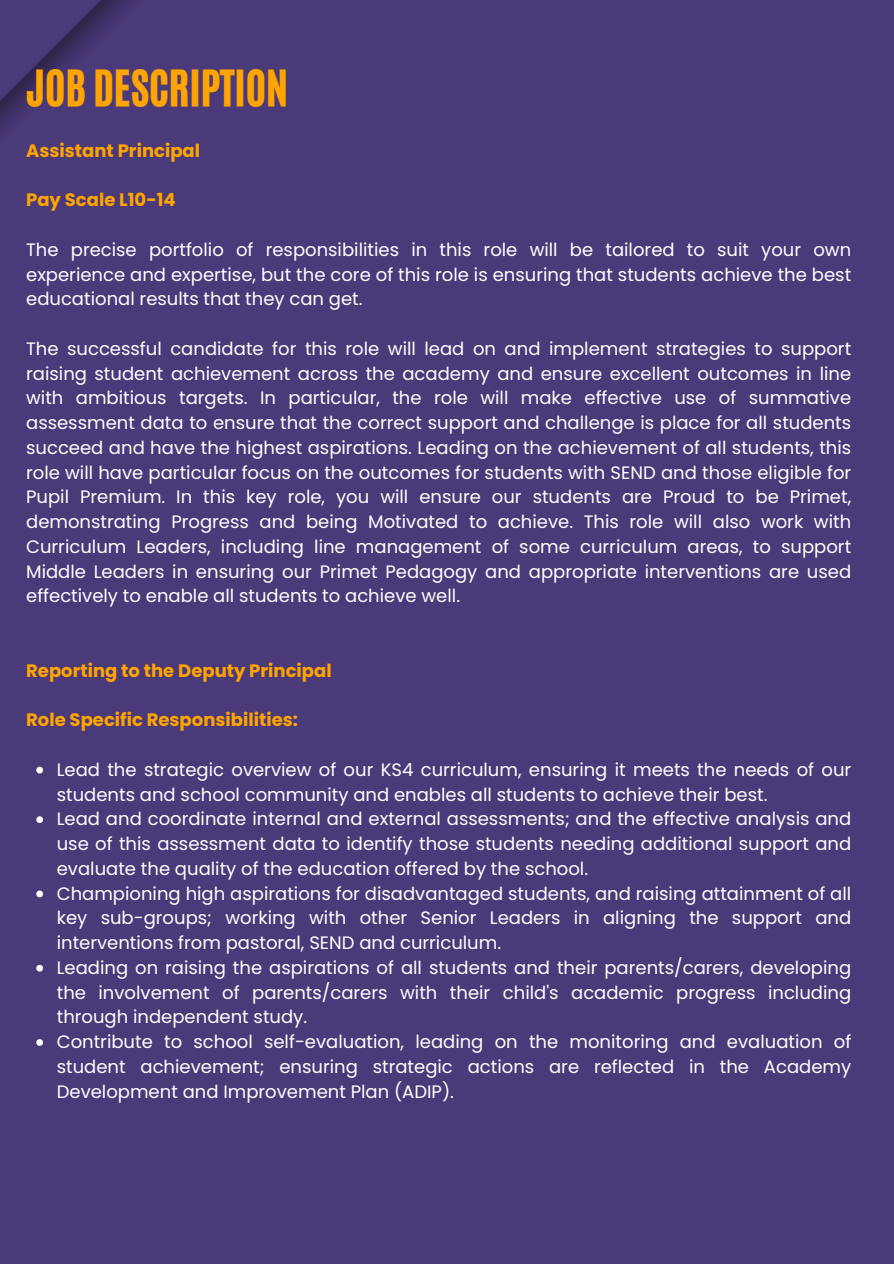
<style>
.page{position:relative;width:894px;height:1264px;background:#fff}
.page>*{position:absolute;margin:0;border:0;box-sizing:border-box;transform-origin:0 0}
.t1{font:41.85px "CA Generated";color:#ffa400}
.t2{font:18px/24.8px "Poppins";color:#fff;text-align:justify}
.t3{font:700 18px "Poppins";color:#ffa400}
</style>
<div class="page">
<div style="left:0;top:0;width:893px;height:1263px;background:#4b3a79"></div>
<img style="left:0;top:0;width:133px;height:133px">
<svg style="left:36px;top:766px;width:7px;height:7px"></svg>
<svg style="left:36px;top:816px;width:7px;height:7px"></svg>
<svg style="left:36px;top:890px;width:7px;height:7px"></svg>
<svg style="left:36px;top:964px;width:7px;height:7px"></svg>
<svg style="left:36px;top:1039px;width:7px;height:6px"></svg>
<p class="t1" style="left:26px;top:58px;width:263px">JOB DESCRIPTION</p>
<p class="t3" style="left:26px;top:138px;width:175px">Assistant Principal</p>
<h1 class="t3" style="left:26px;top:187px;width:151px">Pay Scale L10-14</h1>
<h2 class="t2" style="left:26px;top:237px;width:826px">The precise portfolio of responsibilities in this role will be tailored to suit your own experience and expertise, but the core of this role is ensuring that students achieve the best educational results that they can get.</h2>
<h2 class="t2" style="left:26px;top:336px;width:826px">The successful candidate for this role will lead on and implement strategies to support raising student achievement across the academy and ensure excellent outcomes in line with ambitious targets. In particular, the role will make effective use of summative assessment data to ensure that the correct support and challenge is place for all students succeed and have the highest aspirations. Leading on the achievement of all students, this role will have particular focus on the outcomes for students with SEND and those eligible for Pupil Premium. In this key role, you will ensure our students are Proud to be Primet, demonstrating Progress and being Motivated to achieve. This role will also work with Curriculum Leaders, including line management of some curriculum areas, to support Middle Leaders in ensuring our Primet Pedagogy and appropriate interventions are used effectively to enable all students to achieve well.</h2>
<p class="t3" style="left:26px;top:657px;width:307px">Reporting to the Deputy Principal</p>
<p class="t3" style="left:26px;top:707px;width:273px">Role Specific Responsibilities:</p>
<h2 class="t2" style="left:57px;top:757px;width:795px">Lead the strategic overview of our KS4 curriculum, ensuring it meets the needs of our students and school community and enables all students to achieve their best.</h2>
<h2 class="t2" style="left:57px;top:806px;width:795px">Lead and coordinate internal and external assessments; and the effective analysis and use of this assessment data to identify those students needing additional support and evaluate the quality of the education offered by the school.</h2>
<p class="t2" style="left:57px;top:880px;width:795px">Championing high aspirations for disadvantaged students, and raising attainment of all key sub-groups; working with other Senior Leaders in aligning the support and interventions from pastoral, SEND and curriculum.</p>
<p class="t2" style="left:57px;top:955px;width:795px">Leading on raising the aspirations of all students and their parents/carers, developing the involvement of parents/carers with their child's academic progress including through independent study.</p>
<p class="t2" style="left:57px;top:1029px;width:795px">Contribute to school self-evaluation, leading on the monitoring and evaluation of student achievement; ensuring strategic actions are reflected in the Academy Development and Improvement Plan (ADIP).</p>
</div>
